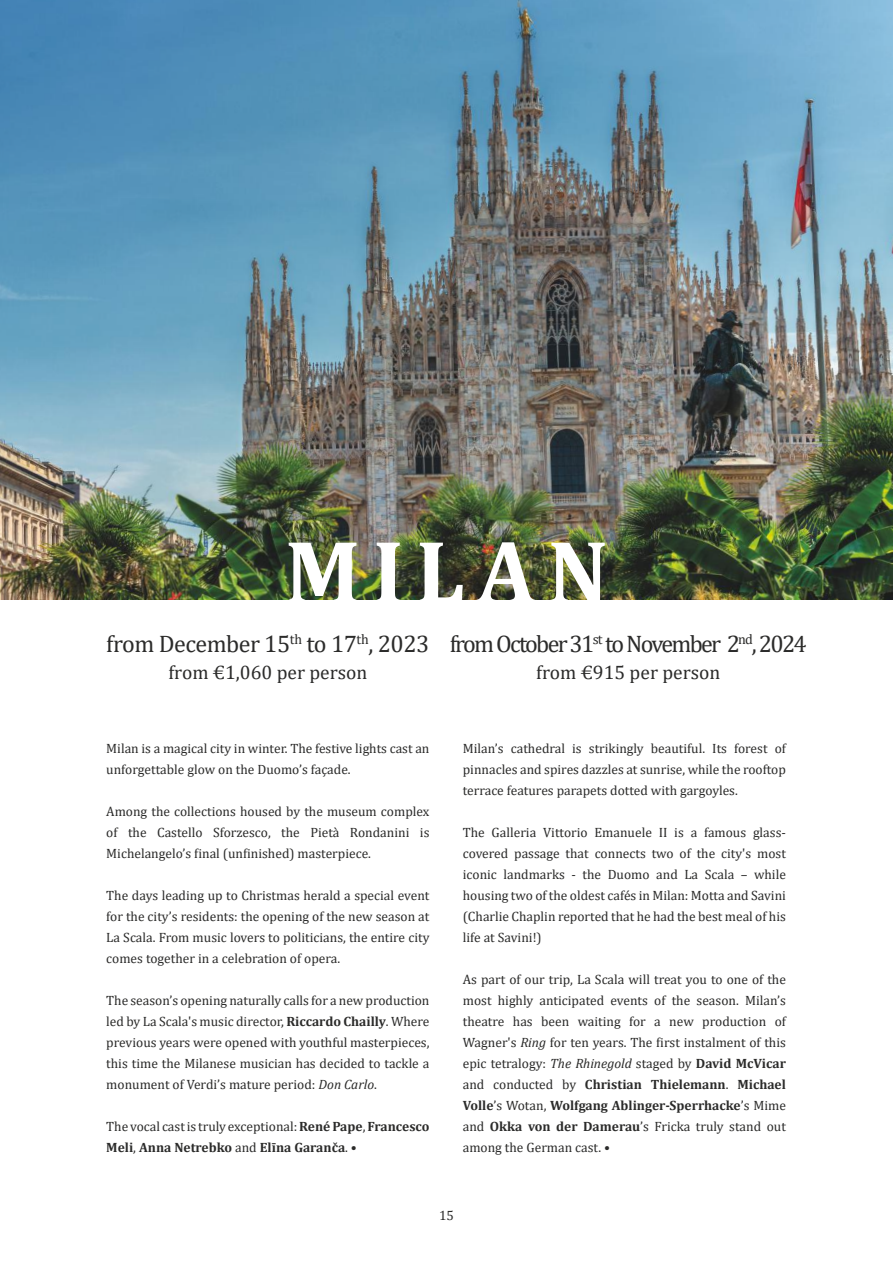
<style>
.page{position:relative;width:893px;height:1263px;background:#fff}
.page>*{position:absolute;margin:0;border:0;box-sizing:border-box;transform-origin:0 0}
.t1{font:700 90px "Cambria";letter-spacing:.13em;color:#fff}
.t2{font:24px "Cambria";letter-spacing:-.07em;color:#2b2b2a}
.t3{font:24px "Cambria";letter-spacing:-.02em;color:#2b2b2a}
.t4{font:19.5px "Cambria";color:#2b2b2a}
.t5{font:13.5px/21px "Cambria";color:#2b2b2a;text-align:justify}
.t6{font:700 13.5px/21px "Cambria";color:#2b2b2a}
.s1{font-weight:700}
.s2{font-style:italic}
.s3{font-weight:400}
</style>
<div class="page">
<img style="left:0;top:0;width:893px;height:600px">
<h1 class="t1" style="left:285px;top:508px;width:325px">MILAN</h1>
<h2 class="t3" style="left:106px;top:630px;width:325px">from December 15<sup>th</sup> to 17<sup>th</sup>, 2023</h2>
<h3 class="t4" style="left:168px;top:661px;width:201px">from €1,060 per person</h3>
<h2 class="t2" style="left:450px;top:630px;width:359px">from October 31<sup>st</sup> to November 2<sup>nd</sup>, 2024</h2>
<h3 class="t4" style="left:536px;top:661px;width:186px">from €915 per person</h3>
<p class="t5" style="left:106px;top:737px;width:325px">Milan is a magical city in winter. The festive lights cast an unforgettable glow on the Duomo’s façade.</p>
<p class="t5" style="left:106px;top:800px;width:325px">Among the collections housed by the museum complex of the Castello Sforzesco, the Pietà Rondanini is Michelangelo’s final (unfinished) masterpiece.</p>
<p class="t5" style="left:106px;top:884px;width:325px">The days leading up to Christmas herald a special event for the city’s residents: the opening of the new season at La Scala. From music lovers to politicians, the entire city comes together in a celebration of opera.</p>
<p class="t5" style="left:106px;top:989px;width:325px">The season’s opening naturally calls for a new production led by La Scala's music director, <span class="s1">Riccardo Chailly</span>. Where previous years were opened with youthful masterpieces, this time the Milanese musician has decided to tackle a monument of Verdi’s mature period: <span class="s2">Don Carlo</span>.</p>
<p class="t6" style="left:106px;top:1115px;width:325px"><span class="s3">The vocal cast is truly exceptional:</span> René Pape<span class="s3">,</span> Francesco<br>Meli<span class="s3">,</span> Anna Netrebko <span class="s3">and</span> Elīna Garanča<span class="s3">. •</span></p>
<p class="t5" style="left:463px;top:737px;width:325px">Milan’s cathedral is strikingly beautiful. Its forest of pinnacles and spires dazzles at sunrise, while the rooftop terrace features parapets dotted with gargoyles.</p>
<p class="t5" style="left:463px;top:821px;width:325px">The Galleria Vittorio Emanuele II is a famous glass&shy;covered passage that connects two of the city's most iconic landmarks - the Duomo and La Scala – while housing two of the oldest cafés in Milan: Motta and Savini (Charlie Chaplin reported that he had the best meal of his life at Savini!)</p>
<p class="t5" style="left:463px;top:968px;width:325px">As part of our trip, La Scala will treat you to one of the most highly anticipated events of the season. Milan’s theatre has been waiting for a new production of Wagner's <span class="s2">Ring</span> for ten years. The first instalment of this epic tetralogy: <span class="s2">The Rhinegold</span> staged by <span class="s1">David McVicar </span>and conducted by <span class="s1">Christian Thielemann</span>. <span class="s1">Michael Volle</span>’s Wotan, <span class="s1">Wolfgang Ablinger-Sperrhacke</span>’s Mime and <span class="s1">Okka von der Damerau</span>’s Fricka truly stand out among the German cast. •</p>
<p class="t5" style="left:439px;top:1205px;width:16px">15</p>
</div>
